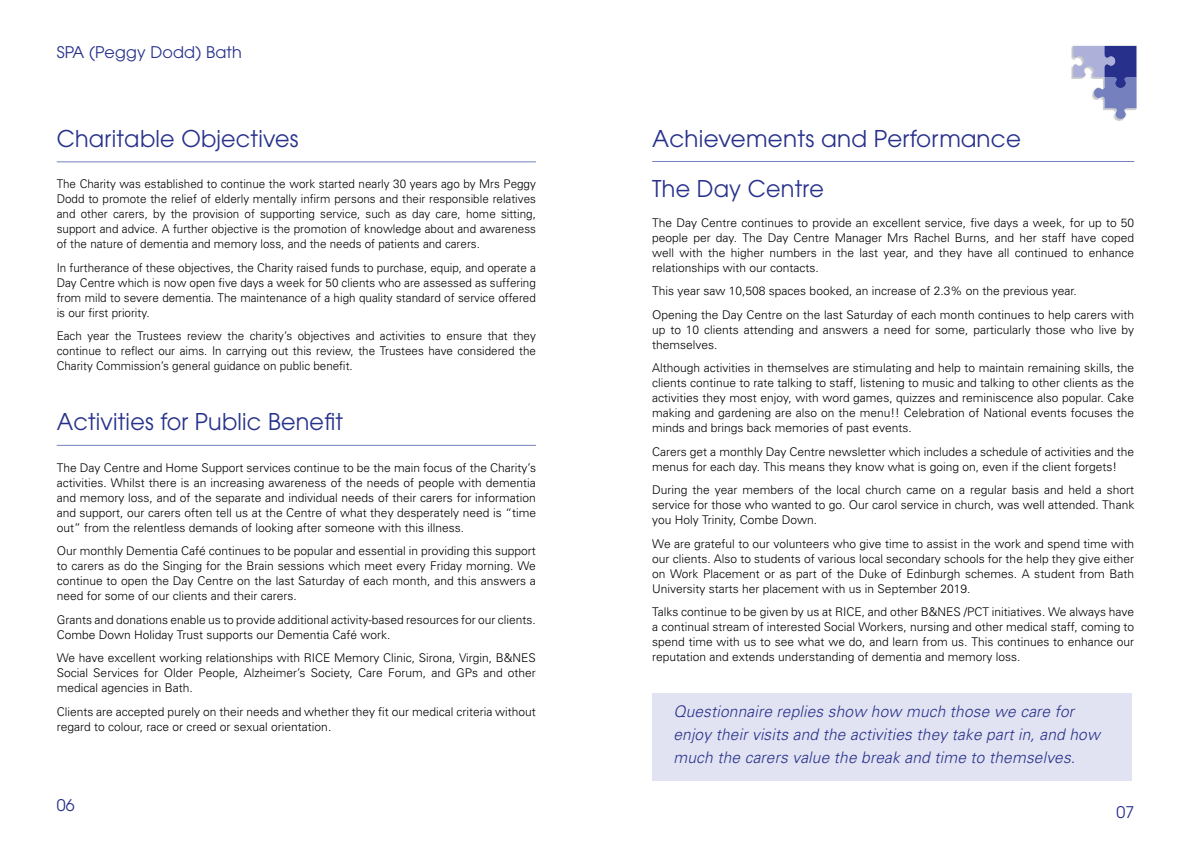
<style>
.page{position:relative;width:1191px;height:842px;background:#fff}
.page>*{position:absolute;margin:0;border:0;box-sizing:border-box;transform-origin:0 0}
.t1{font:23px "Avant Garde";letter-spacing:.01em;color:#27318b}
.t2{font:italic 300 16px/23px "Univers";letter-spacing:.01em;color:#27318b}
.t3{font:16px "Avant Garde";letter-spacing:.01em;color:#27318b}
.t4{font:300 12px/15px "Univers";color:#000;text-align:justify}
</style>
<div class="page">
<div style="left:652px;top:693px;width:479px;height:88px;background:#e2e3f2"></div>
<hr style="left:57px;top:162px;width:479px;height:1px;background:#7581bf">
<hr style="left:57px;top:445px;width:479px;height:1px;background:#7581bf">
<img style="left:1071px;top:45px;width:66px;height:76px">
<svg style="left:1073px;top:46px;width:63px;height:73px"></svg>
<hr style="left:652px;top:161px;width:482px;height:1px;background:#7581bf">
<h2 class="t3" style="left:57px;top:43px;width:187px">SPA (Peggy Dodd) Bath</h2>
<h1 class="t1" style="left:57px;top:125px;width:243px">Charitable Objectives</h1>
<h1 class="t1" style="left:652px;top:125px;width:370px">Achievements and Performance</h1>
<p class="t4" style="left:57px;top:176px;width:481px">The Charity was established to continue the work started nearly 30 years ago by Mrs Peggy Dodd to promote the relief of elderly mentally infirm persons and their responsible relatives and other carers, by the provision of supporting service, such as day care, home sitting, support and advice. A further objective is the promotion of knowledge about and awareness of the nature of dementia and memory loss, and the needs of patients and carers.</p>
<p class="t4" style="left:57px;top:260px;width:481px">In furtherance of these objectives, the Charity raised funds to purchase, equip, and operate a Day Centre which is now open five days a week for 50 clients who are assessed as suffering from mild to severe dementia. The maintenance of a high quality standard of service offered is our first priority.</p>
<p class="t4" style="left:57px;top:328px;width:481px">Each year the Trustees review the charity’s objectives and activities to ensure that they continue to reflect our aims. In carrying out this review, the Trustees have considered the Charity Commission’s general guidance on public benefit.</p>
<h1 class="t1" style="left:57px;top:408px;width:288px">Activities for Public Benefit</h1>
<p class="t4" style="left:57px;top:460px;width:481px">The Day Centre and Home Support services continue to be the main focus of the Charity’s activities. Whilst there is an increasing awareness of the needs of people with dementia and memory loss, and of the separate and individual needs of their carers for information and support, our carers often tell us at the Centre of what they desperately need is “time out” from the relentless demands of looking after someone with this illness.</p>
<p class="t4" style="left:57px;top:543px;width:481px">Our monthly Dementia Café continues to be popular and essential in providing this support to carers as do the Singing for the Brain sessions which meet every Friday morning. We continue to open the Day Centre on the last Saturday of each month, and this answers a need for some of our clients and their carers.</p>
<p class="t4" style="left:57px;top:612px;width:480px">Grants and donations enable us to provide additional activity-based resources for our clients.<br>Combe Down Holiday Trust supports our Dementia Café work.</p>
<p class="t4" style="left:57px;top:650px;width:481px">We have excellent working relationships with RICE Memory Clinic, Sirona, Virgin, B&amp;NES Social Services for Older People, Alzheimer’s Society, Care Forum, and GPs and other medical agencies in Bath.</p>
<p class="t4" style="left:57px;top:704px;width:481px">Clients are accepted purely on their needs and whether they fit our medical criteria without regard to colour, race or creed or sexual orientation.</p>
<h2 class="t3" style="left:57px;top:795px;width:19px">06</h2>
<h1 class="t1" style="left:652px;top:175px;width:173px">The Day Centre</h1>
<p class="t4" style="left:652px;top:215px;width:483px">The Day Centre continues to provide an excellent service, five days a week, for up to 50 people per day. The Day Centre Manager Mrs Rachel Burns, and her staff have coped well with the higher numbers in the last year, and they have all continued to enhance relationships with our contacts.</p>
<p class="t4" style="left:652px;top:279px;width:483px;line-height:23.5px">This year saw 10,508 spaces booked, an increase of 2.3% on the previous year.<br>Opening the Day Centre on the last Saturday of each month continues to help carers with</p>
<p class="t4" style="left:652px;top:322px;width:483px">up to 10 clients attending and answers a need for some, particularly those who live by themselves.</p>
<p class="t4" style="left:652px;top:361px;width:483px">Although activities in themselves are stimulating and help to maintain remaining skills, the clients continue to rate talking to staff, listening to music and talking to other clients as the activities they most enjoy, with word games, quizzes and reminiscence also popular. Cake making and gardening are also on the menu!! Celebration of National events focuses the minds and brings back memories of past events.</p>
<p class="t4" style="left:652px;top:444px;width:483px">Carers get a monthly Day Centre newsletter which includes a schedule of activities and the menus for each day. This means they know what is going on, even if the client forgets!</p>
<p class="t4" style="left:652px;top:483px;width:483px">During the year members of the local church came on a regular basis and held a short service for those who wanted to go. Our carol service in church, was well attended. Thank you Holy Trinity, Combe Down.</p>
<p class="t4" style="left:652px;top:536px;width:483px">We are grateful to our volunteers who give time to assist in the work and spend time with our clients. Also to students of various local secondary schools for the help they give either on Work Placement or as part of the Duke of Edinburgh schemes. A student from Bath University starts her placement with us in September 2019.</p>
<p class="t4" style="left:652px;top:605px;width:483px">Talks continue to be given by us at RICE, and other B&amp;NES /PCT initiatives. We always have a continual stream of interested Social Workers, nursing and other medical staff, coming to spend time with us to see what we do, and learn from us. This continues to enhance our reputation and extends understanding of dementia and memory loss.</p>
<h2 class="t2" style="left:673px;top:700px;width:428px">Questionnaire replies show how much those we care for enjoy their visits and the activities they take part in, and how much the carers value the break and time to themselves.</h2>
<h2 class="t3" style="left:1116px;top:802px;width:19px">07</h2>
</div>
